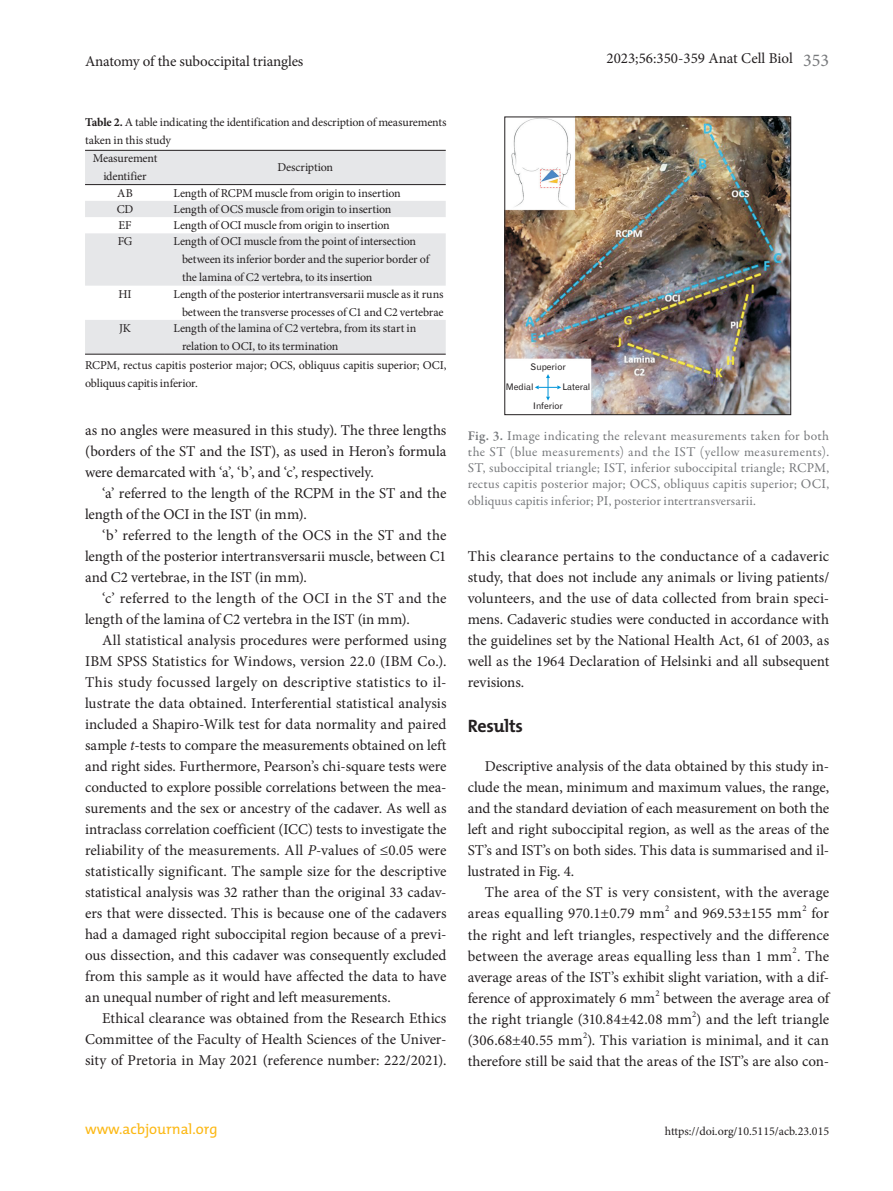
<style>
.page{position:relative;width:893px;height:1191px;background:#fff}
.page>*{position:absolute;margin:0;border:0;box-sizing:border-box;transform-origin:0 0}
.t1{font:700 18px "The Mix";letter-spacing:-.02em;color:#231f20}
.t2{font:15px/21px "Minion Pro";color:#231f20;text-align:justify}
.t3{font:15px "Minion Pro";letter-spacing:.02em;color:#231f20}
.t4{font:15px "Minion Pro";letter-spacing:.025em;color:#231f20}
.t5{font:14.7px "The Mix";color:#fcb814}
.t6{font:13.5px/16.2px "Garamond Premr Pro";letter-spacing:.01em;color:#76787b;text-align:justify}
.t7{font:12px/18px "Minion Pro";letter-spacing:-.01em;color:#231f20}
.t8{font:9px/18.6px "Gothic 720 BT Roman B";color:#231f20}
.t9{font:8.7px "Minion Pro";color:#231f20}
.s1{font-weight:700}
.s2{font-style:italic}
.s3{font-size:18px;color:#76787b}
.s4{font-weight:600}
</style>
<div class="page">
<svg style="left:85px;top:151px;width:361px;height:203px;fill:#e6e7e9"></svg>
<hr style="left:85px;top:354px;width:80px;height:1px;background:#231f20">
<hr style="left:165px;top:354px;width:281px;height:1px;background:#231f20">
<hr style="left:85px;top:150px;width:80px;height:1px;background:#231f20">
<hr style="left:165px;top:150px;width:281px;height:1px;background:#231f20">
<hr style="left:85px;top:184px;width:80px;height:1px;background:#231f20">
<hr style="left:165px;top:184px;width:281px;height:1px;background:#231f20">
<img style="left:506px;top:119px;width:283px;height:294px">
<div style="left:504px;top:117px;width:287px;height:298px;border:1px solid #231f20"></div>
<svg style="left:535px;top:374px;width:26px;height:26px"></svg>
<p class="t2" style="left:85px;top:50px;width:220px">Anatomy of the suboccipital triangles</p>
<p class="t7" style="left:85px;top:113px;width:363px"><span class="s1">Table 2.</span> A table indicating the identification and description of measurements</p>
<p class="t7" style="left:85px;top:131px;width:88px">taken in this study</p>
<p class="t7" style="left:93px;top:150px;width:66px">Measurement</p>
<p class="t7" style="left:103px;top:168px;width:45px">identifier</p>
<p class="t7" style="left:278px;top:159px;width:57px">Description</p>
<p class="t7" style="left:117px;top:184px;width:17px">AB</p>
<p class="t7" style="left:173px;top:184px;width:229px">Length of RCPM muscle from origin to insertion</p>
<p class="t7" style="left:117px;top:200px;width:18px">CD</p>
<p class="t7" style="left:173px;top:200px;width:220px">Length of OCS muscle from origin to insertion</p>
<p class="t7" style="left:118px;top:216px;width:15px">EF</p>
<p class="t7" style="left:173px;top:216px;width:218px">Length of OCI muscle from origin to insertion</p>
<p class="t7" style="left:118px;top:233px;width:16px">FG</p>
<p class="t7" style="left:182px;top:233px;width:249px;text-indent:-9px">Length of OCI muscle from the point of intersection between its inferior border and the superior border of the lamina of C2 vertebra, to its insertion</p>
<p class="t7" style="left:118px;top:285px;width:15px">HI</p>
<p class="t7" style="left:173px;top:285px;width:272px;text-align:right">Length of the posterior intertransversarii muscle as it runs between the transverse processes of C1 and C2 vertebrae</p>
<p class="t7" style="left:119px;top:319px;width:14px">JK</p>
<p class="t7" style="left:173px;top:319px;width:244px">Length of the lamina of C2 vertebra, from its start in</p>
<p class="t7" style="left:182px;top:337px;width:158px">relation to OCI, to its termination</p>
<p class="t7" style="left:85px;top:356px;width:363px">RCPM, rectus capitis posterior major; OCS, obliquus capitis superior; OCI,</p>
<p class="t7" style="left:85px;top:374px;width:114px">obliquus capitis inferior.</p>
<p class="t2" style="left:85px;top:420px;width:363px">as no angles were measured in this study). The three lengths</p>
<p class="t2" style="left:85px;top:441px;width:363px">(borders of the ST and the IST), as used in Heron’s formula</p>
<p class="t2" style="left:85px;top:462px;width:290px">were demarcated with ‘a’, ‘b’, and ‘c’, respectively.</p>
<p class="t2" style="left:102px;top:483px;width:346px">‘a’ referred to the length of the RCPM in the ST and the</p>
<p class="t2" style="left:85px;top:504px;width:223px">length of the OCI in the IST (in mm).</p>
<p class="t2" style="left:102px;top:525px;width:346px">‘b’ referred to the length of the OCS in the ST and the</p>
<p class="t2" style="left:85px;top:546px;width:363px">length of the posterior intertransversarii muscle, between C1</p>
<p class="t2" style="left:85px;top:567px;width:224px">and C2 vertebrae, in the IST (in mm).</p>
<p class="t2" style="left:102px;top:588px;width:346px">‘c’ referred to the length of the OCI in the ST and the</p>
<p class="t2" style="left:85px;top:609px;width:326px">length of the lamina of C2 vertebra in the IST (in mm).</p>
<p class="t2" style="left:102px;top:630px;width:346px">All statistical analysis procedures were performed using</p>
<p class="t2" style="left:85px;top:651px;width:363px">IBM SPSS Statistics for Windows, version 22.0 (IBM Co.).</p>
<p class="t3" style="left:85px;top:672px;width:363px">This study focussed largely on descriptive statistics to il-</p>
<p class="t2" style="left:85px;top:693px;width:363px">lustrate the data obtained. Interferential statistical analysis</p>
<p class="t2" style="left:85px;top:714px;width:363px">included a Shapiro-Wilk test for data normality and paired</p>
<p class="t2" style="left:85px;top:735px;width:363px">sample <span class="s2">t</span>-tests to compare the measurements obtained on left</p>
<p class="t2" style="left:85px;top:756px;width:363px">and right sides. Furthermore, Pearson’s chi-square tests were</p>
<p class="t2" style="left:85px;top:777px;width:363px">conducted to explore possible correlations between the mea-</p>
<p class="t2" style="left:85px;top:798px;width:363px">surements and the sex or ancestry of the cadaver. As well as</p>
<p class="t2" style="left:85px;top:819px;width:363px">intraclass correlation coefficient (ICC) tests to investigate the</p>
<p class="t2" style="left:85px;top:840px;width:363px">reliability of the measurements. All <span class="s2">P</span>-values of ≤0.05 were</p>
<p class="t2" style="left:85px;top:861px;width:363px">statistically significant. The sample size for the descriptive</p>
<p class="t2" style="left:85px;top:882px;width:363px">statistical analysis was 32 rather than the original 33 cadav-</p>
<p class="t2" style="left:85px;top:903px;width:363px">ers that were dissected. This is because one of the cadavers</p>
<p class="t2" style="left:85px;top:924px;width:363px">had a damaged right suboccipital region because of a previ-</p>
<p class="t2" style="left:85px;top:945px;width:363px">ous dissection, and this cadaver was consequently excluded</p>
<p class="t2" style="left:85px;top:966px;width:363px">from this sample as it would have affected the data to have</p>
<p class="t2" style="left:85px;top:987px;width:307px">an unequal number of right and left measurements.</p>
<p class="t2" style="left:102px;top:1008px;width:346px">Ethical clearance was obtained from the Research Ethics</p>
<p class="t2" style="left:85px;top:1029px;width:363px">Committee of the Faculty of Health Sciences of the Univer-</p>
<p class="t2" style="left:85px;top:1050px;width:363px">sity of Pretoria in May 2021 (reference number: 222/2021).</p>
<p class="t2" style="left:606px;top:48px;width:224px">2023;56:350-359 Anat Cell Biol <span class="s3">353</span></p>
<p class="t8" style="left:530px;top:358px;width:37px">Superior</p>
<p class="t8" style="left:506px;top:378px;width:29px">Medial</p>
<p class="t8" style="left:533px;top:378px;width:59px;text-indent:29px">Lateral<br>Inferior</p>
<p class="t6" style="left:468px;top:428px;width:363px"><span class="s4">Fig. 3.</span> Image indicating the relevant measurements taken for both the ST (blue measurements) and the IST (yellow measurements).<br>ST, suboccipital triangle; IST, inferior suboccipital triangle; RCPM, rectus capitis posterior major; OCS, obliquus capitis superior; OCI, obliquus capitis inferior; PI, posterior intertransversarii.</p>
<p class="t2" style="left:468px;top:546px;width:363px">This clearance pertains to the conductance of a cadaveric study, that does not include any animals or living patients/ volunteers, and the use of data collected from brain speci&shy;mens. Cadaveric studies were conducted in accordance with the guidelines set by the National Health Act, 61 of 2003, as well as the 1964 Declaration of Helsinki and all subsequent revisions.</p>
<p class="t1" style="left:468px;top:711px;width:57px">Results</p>
<p class="t2" style="left:485px;top:756px;width:346px">Descriptive analysis of the data obtained by this study in-</p>
<p class="t2" style="left:468px;top:777px;width:363px">clude the mean, minimum and maximum values, the range,</p>
<p class="t2" style="left:468px;top:798px;width:363px">and the standard deviation of each measurement on both the</p>
<p class="t2" style="left:468px;top:819px;width:363px">left and right suboccipital region, as well as the areas of the</p>
<p class="t2" style="left:468px;top:840px;width:363px">ST’s and IST’s on both sides. This data is summarised and il-</p>
<p class="t2" style="left:468px;top:861px;width:108px">lustrated in Fig. 4.</p>
<p class="t2" style="left:485px;top:882px;width:346px">The area of the ST is very consistent, with the average</p>
<p class="t4" style="left:468px;top:903px;width:198px">areas equalling 970.1±0.79 mm</p>
<p class="t9" style="left:665px;top:903px;width:6px">2</p>
<p class="t2" style="left:674px;top:903px;width:129px">and 969.53±155 mm</p>
<p class="t9" style="left:802px;top:903px;width:6px">2</p>
<p class="t2" style="left:468px;top:903px;width:363px;text-indent:344px">for the right and left triangles, respectively and the difference between the average areas equalling less than 1 mm . The</p>
<p class="t9" style="left:793px;top:945px;width:6px">2</p>
<p class="t2" style="left:468px;top:966px;width:363px">average areas of the IST’s exhibit slight variation, with a dif&shy;ference of approximately 6 mm</p>
<p class="t9" style="left:655px;top:987px;width:6px">2</p>
<p class="t2" style="left:468px;top:987px;width:363px;text-align:right">between the average area of<br>the right triangle (310.84±42.08 mm ) and the left triangle</p>
<p class="t9" style="left:692px;top:1008px;width:6px">2</p>
<p class="t2" style="left:468px;top:1029px;width:363px">(306.68±40.55 mm ). This variation is minimal, and it can</p>
<p class="t9" style="left:583px;top:1029px;width:6px">2</p>
<p class="t2" style="left:468px;top:1050px;width:363px">therefore still be said that the areas of the IST’s are also con-</p>
<p class="t5" style="left:85px;top:1117px;width:134px">www.acbjournal.org</p>
<p class="t7" style="left:665px;top:1122px;width:166px">https://doi.org/10.5115/acb.23.015</p>
</div>
